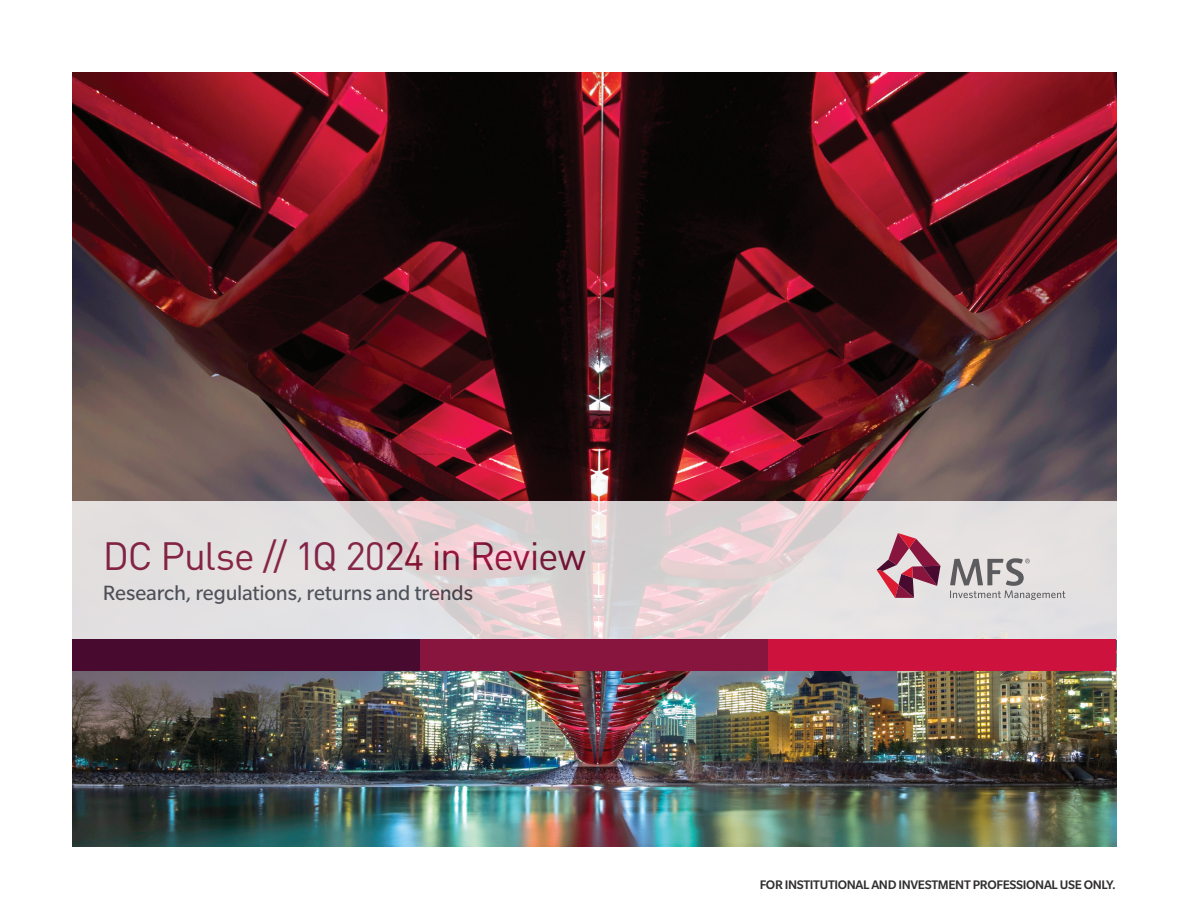
<style>
.page{position:relative;width:1188px;height:918px;background:#fff}
.page>*{position:absolute;margin:0;border:0;box-sizing:border-box;transform-origin:0 0}
.t1{font:39px "DINOT";letter-spacing:-.03em;color:#88153e}
.t2{font:22.5px "Slate Std";letter-spacing:-.01em;color:#464b54}
.t3{font:500 13.5px "Slate Std";letter-spacing:-.025em;color:#312f30}
</style>
<div class="page">
<img style="left:72px;top:72px;width:1044px;height:775px">
<svg style="left:72px;top:501px;width:1045px;height:139px;background:#e1d9da"></svg>
<svg style="left:877px;top:533px;width:64px;height:65px;background:#ba8393"></svg>
<svg style="left:950px;top:558px;width:115px;height:42px;background:#c5c2c2"></svg>
<div style="left:768px;top:640px;width:348px;height:31px;background:#cd123d"></div>
<div style="left:420px;top:640px;width:348px;height:31px;background:#88153e"></div>
<div style="left:72px;top:640px;width:348px;height:31px;background:#490a30"></div>
<h1 class="t1" style="left:103px;top:532px;width:485px">DC Pulse // 1Q 2024 in Review</h1>
<h2 class="t2" style="left:103px;top:582px;width:372px">Research, regulations, returns and trends</h2>
<p class="t3" style="left:760px;top:878px;width:358px">FOR INSTITUTIONAL AND INVESTMENT PROFESSIONAL USE ONLY.</p>
</div>
